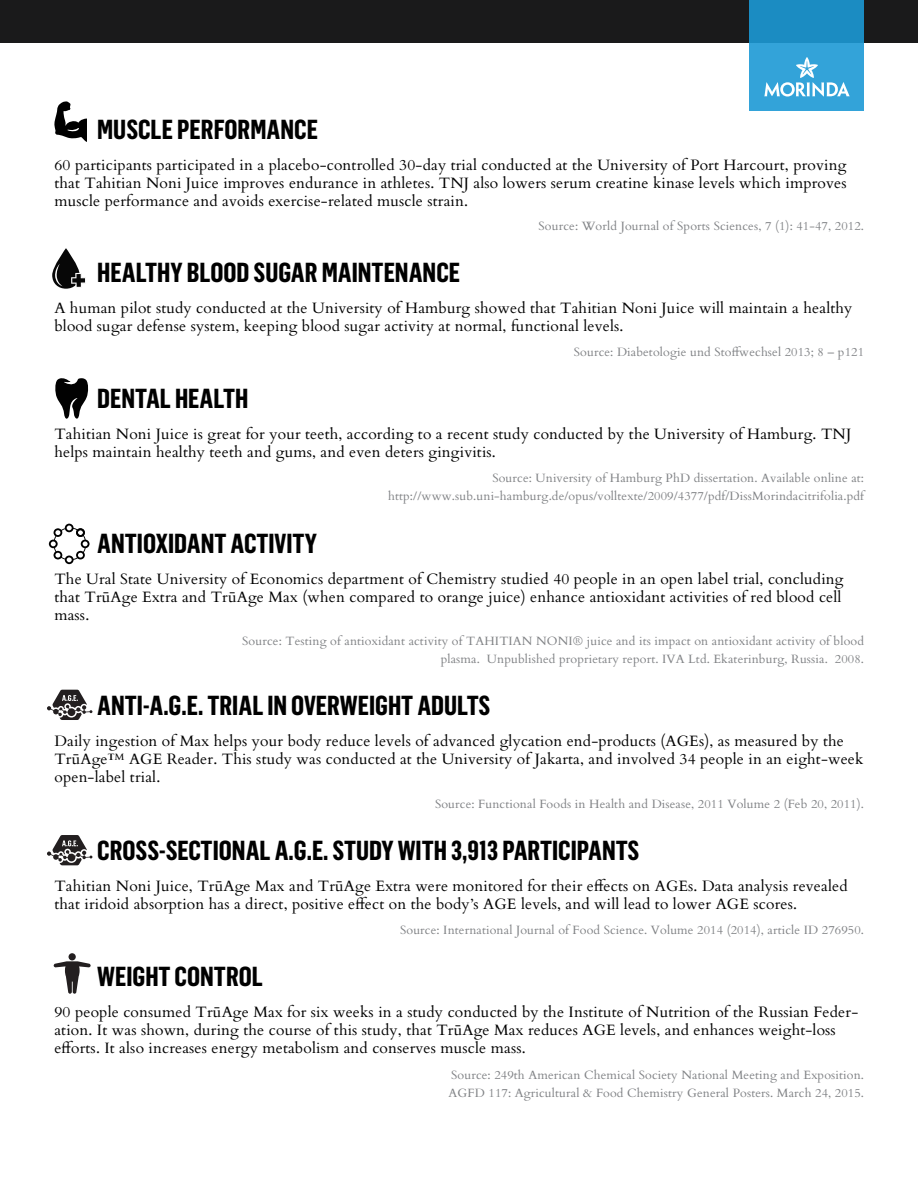
<style>
.page{position:relative;width:918px;height:1188px;background:#fff}
.page>*{position:absolute;margin:0;border:0;box-sizing:border-box;transform-origin:0 0}
.t1{font:700 27px "Flama Condensed";color:#000}
.t2{font:15px/18px "Cardo";letter-spacing:.01em;color:#000;scale:1.04 1}
.t3{font:12px/18px "Cardo";letter-spacing:.01em;color:#808285;text-align:right;scale:1.04 1}
</style>
<div class="page">
<div style="left:0;top:0;width:918px;height:43px;background:#1a1a1b"></div>
<div style="left:750px;top:0;width:114px;height:111px;background:linear-gradient(to right,#2596cc,#2696cc)"></div>
<svg style="left:764px;top:57px;width:86px;height:40px;background:#5db6e0"></svg>
<svg style="left:52px;top:248px;width:34px;height:41px"></svg>
<svg style="left:54px;top:101px;width:33px;height:41px"></svg>
<svg style="left:55px;top:378px;width:34px;height:41px"></svg>
<svg style="left:49px;top:524px;width:41px;height:40px"></svg>
<svg style="left:47px;top:690px;width:45px;height:30px"></svg>
<svg style="left:47px;top:835px;width:45px;height:30px"></svg>
<svg style="left:54px;top:961px;width:37px;height:33px"></svg>
<div style="left:69px;top:953px;width:7px;height:7px;background:#231f20;border-radius:50%"></div>
<h1 class="t1" style="left:97px;top:112px;width:222px">MUSCLE PERFORMANCE</h1>
<p class="t2" style="left:54px;top:155px;width:763px;text-align:justify">60 participants participated in a placebo-controlled 30-day trial conducted at the University of Port Harcourt, proving that Tahitian Noni Juice improves endurance in athletes. TNJ also lowers serum creatine kinase levels which improves muscle performance and avoids exercise-related muscle strain.</p>
<p class="t3" style="left:539px;top:216px;width:314px">Source: World Journal of Sports Sciences, 7 (1): 41-47, 2012.</p>
<h1 class="t1" style="left:97px;top:255px;width:364px">HEALTHY BLOOD SUGAR MAINTENANCE</h1>
<p class="t2" style="left:54px;top:298px;width:769px">A human pilot study conducted at the University of Hamburg showed that Tahitian Noni Juice will maintain a healthy blood sugar defense system, keeping blood sugar activity at normal, functional levels.</p>
<p class="t3" style="left:574px;top:342px;width:281px">Source: Diabetologie und Stoffwechsel 2013; 8 – p121</p>
<h1 class="t1" style="left:97px;top:382px;width:153px">DENTAL HEALTH</h1>
<p class="t2" style="left:54px;top:425px;width:768px">Tahitian Noni Juice is great for your teeth, according to a recent study conducted by the University of Hamburg. TNJ helps maintain healthy teeth and gums, and even deters gingivitis.</p>
<p class="t3" style="left:388px;top:469px;width:459px">Source: University of Hamburg PhD dissertation. Available online at: http://www.sub.uni-hamburg.de/opus/volltexte/2009/4377/pdf/DissMorindacitrifolia.pdf</p>
<h1 class="t1" style="left:97px;top:526px;width:221px">ANTIOXIDANT ACTIVITY</h1>
<p class="t2" style="left:54px;top:569px;width:760px">The Ural State University of Economics department of Chemistry studied 40 people in an open label trial, concluding that TrūAge Extra and TrūAge Max (when compared to orange juice) enhance antioxidant activities of red blood cell mass.</p>
<p class="t3" style="left:242px;top:632px;width:599px">Source: Testing of antioxidant activity of TAHITIAN NONI® juice and its impact on antioxidant activity of blood plasma. Unpublished proprietary report. IVA Ltd. Ekaterinburg, Russia. 2008.</p>
<h1 class="t1" style="left:97px;top:689px;width:395px">ANTI-A.G.E. TRIAL IN OVERWEIGHT ADULTS</h1>
<p class="t2" style="left:54px;top:732px;width:779px">Daily ingestion of Max helps your body reduce levels of advanced glycation end-products (AGEs), as measured by the<br>TrūAge™ AGE Reader. This study was conducted at the University of Jakarta, and involved 34 people in an eight-week open-label trial.</p>
<p class="t3" style="left:435px;top:794px;width:414px">Source: Functional Foods in Health and Disease, 2011 Volume 2 (Feb 20, 2011).</p>
<h1 class="t1" style="left:97px;top:833px;width:544px">CROSS-SECTIONAL A.G.E. STUDY WITH 3,913 PARTICIPANTS</h1>
<p class="t2" style="left:54px;top:876px;width:764px">Tahitian Noni Juice, TrūAge Max and TrūAge Extra were monitored for their effects on AGEs. Data analysis revealed that iridoid absorption has a direct, positive effect on the body’s AGE levels, and will lead to lower AGE scores.</p>
<p class="t3" style="left:400px;top:920px;width:448px">Source: International Journal of Food Science. Volume 2014 (2014), article ID 276950.</p>
<h1 class="t1" style="left:97px;top:959px;width:167px">WEIGHT CONTROL</h1>
<p class="t2" style="left:54px;top:1002px;width:774px">90 people consumed TrūAge Max for six weeks in a study conducted by the Institute of Nutrition of the Russian Feder&shy;ation. It was shown, during the course of this study, that TrūAge Max reduces AGE levels, and enhances weight-loss efforts. It also increases energy metabolism and conserves muscle mass.</p>
<p class="t3" style="left:449px;top:1065px;width:401px;text-align:left">Source: 249th American Chemical Society National Meeting and Exposition.<br>AGFD 117: Agricultural &amp; Food Chemistry General Posters. March 24, 2015.</p>
</div>
